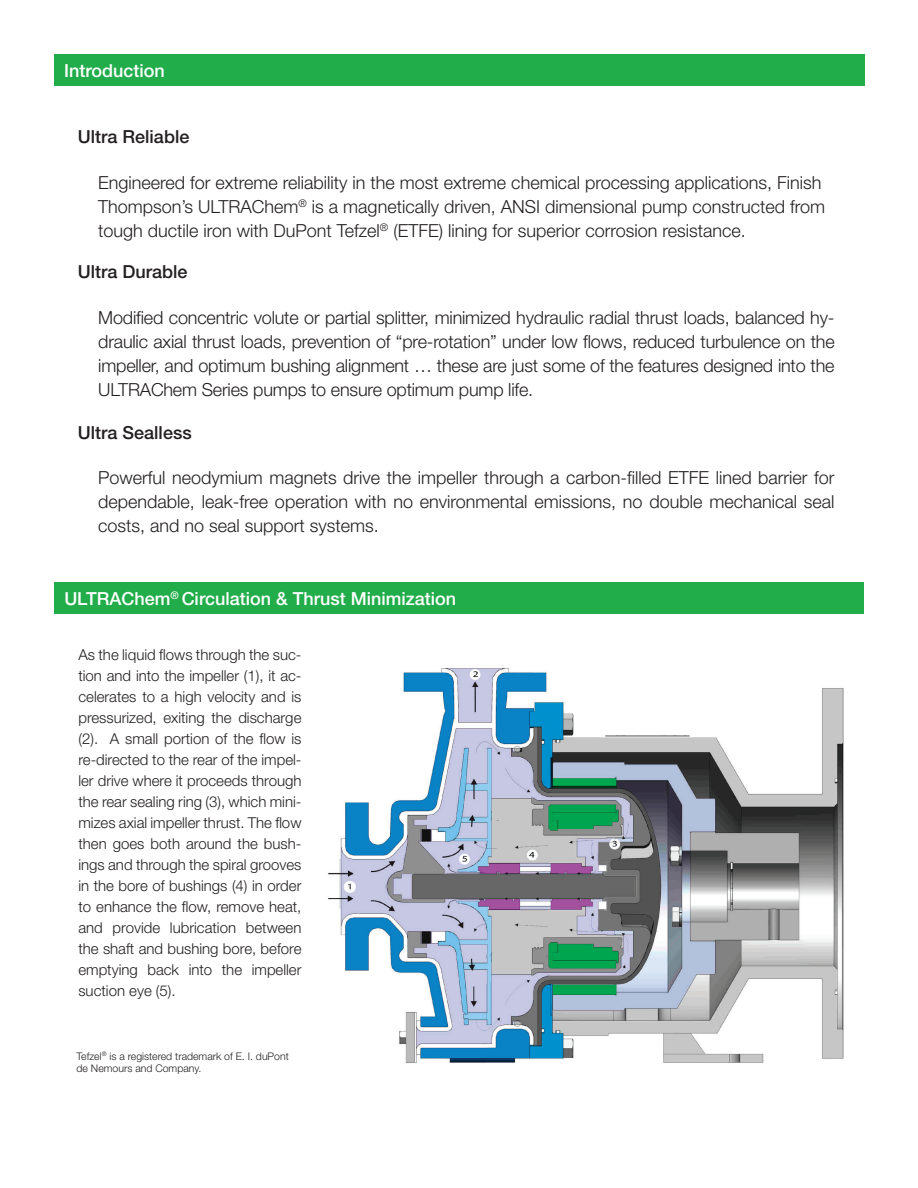
<style>
.page{position:relative;width:918px;height:1188px;background:#fff}
.page>*{position:absolute;margin:0;border:0;box-sizing:border-box;transform-origin:0 0}
.t1{font:300 18px/24px "Helvetica Neue";color:#231f20;text-align:justify}
.t2{font:500 18px "Helvetica Neue";color:#fff}
.t3{font:500 18px "Helvetica Neue";color:#231f20}
.t4{font:300 15px/21px "Helvetica Neue";color:#231f20;text-align:justify}
.t5{font:300 10.5px/12.6px "Helvetica Neue";color:#231f20}
</style>
<div class="page">
<div style="left:54px;top:54px;width:810px;height:32px;background:#21ad4a"></div>
<div style="left:54px;top:582px;width:810px;height:32px;background:#21ad4a"></div>
<img style="left:328px;top:668px;width:516px;height:395px">
<p class="t2" style="left:64px;top:60px;width:102px">Introduction</p>
<p class="t3" style="left:78px;top:126px;width:113px">Ultra Reliable</p>
<p class="t1" style="left:98px;top:170px;width:728px;text-align:left">Engineered for extreme reliability in the most extreme chemical processing applications, Finish<br>Thompson’s ULTRAChem<sup>®</sup> is a magnetically driven, ANSI dimensional pump constructed from tough ductile iron with DuPont Tefzel<sup>®</sup> (ETFE) lining for superior corrosion resistance.</p>
<p class="t3" style="left:78px;top:261px;width:111px">Ultra Durable</p>
<p class="t1" style="left:98px;top:305px;width:738px">Modified concentric volute or partial splitter, minimized hydraulic radial thrust loads, balanced hy&shy;draulic axial thrust loads, prevention of “pre-rotation” under low flows, reduced turbulence on the impeller, and optimum bushing alignment … these are just some of the features designed into the ULTRAChem Series pumps to ensure optimum pump life.</p>
<p class="t3" style="left:78px;top:422px;width:115px">Ultra Sealless</p>
<p class="t1" style="left:98px;top:466px;width:738px">Powerful neodymium magnets drive the impeller through a carbon-filled ETFE lined barrier for dependable, leak-free operation with no environmental emissions, no double mechanical seal costs, and no seal support systems.</p>
<p class="t2" style="left:64px;top:588px;width:393px">ULTRAChem<sup>®</sup> Circulation &amp; Thrust Minimization</p>
<p class="t4" style="left:78px;top:644px;width:225px">As the liquid flows through the suc&shy;tion and into the impeller (1), it ac&shy;celerates to a high velocity and is pressurized, exiting the discharge (2). A small portion of the flow is re-directed to the rear of the impel&shy;ler drive where it proceeds through the rear sealing ring (3), which mini&shy;mizes axial impeller thrust. The flow then goes both around the bush&shy;ings and through the spiral grooves in the bore of bushings (4) in order to enhance the flow, remove heat, and provide lubrication between the shaft and bushing bore, before emptying back into the impeller suction eye (5).</p>
<p class="t5" style="left:77px;top:1049px;width:214px">Tefzel<sup>®</sup> is a registered trademark of E. I. duPont de Nemours and Company.</p>
</div>
